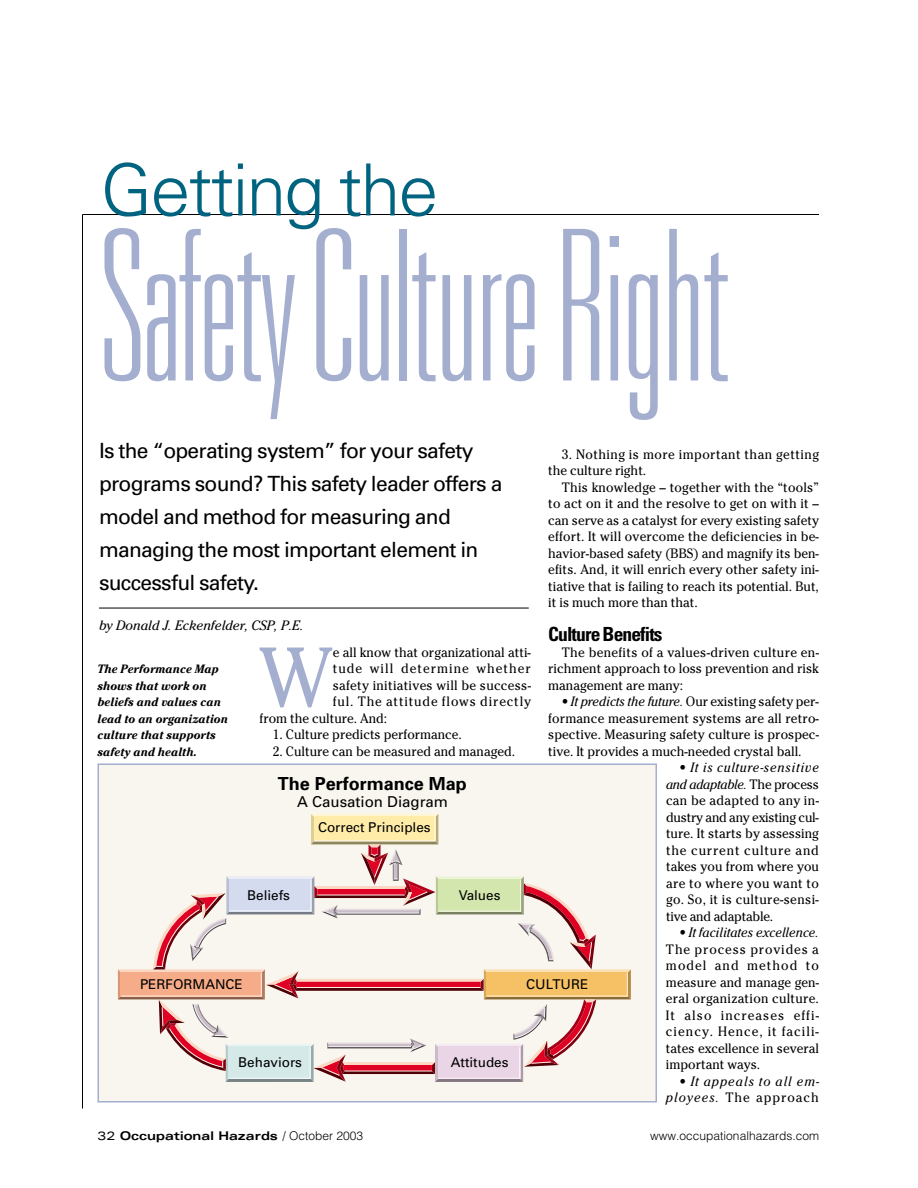
<style>
.page{position:relative;width:918px;height:1188px;background:#fff}
.page>*{position:absolute;margin:0;border:0;box-sizing:border-box;transform-origin:0 0}
.t1{font:100 ultra-condensed 210px "Univers";letter-spacing:-.01em;color:#a4afd0}
.t2{font:83.85px "Cheltenham";color:#a4afd0;scale:.95 1}
.t3{font:300 72px "Univers";letter-spacing:-.03em;color:#00637f}
.t4{font:21px/33px "Univers";letter-spacing:-.035em;color:#000}
.t5{font:700 condensed 19.5px "Univers";letter-spacing:-.045em;color:#000}
.t6{font:700 18px "Univers";color:#000}
.t7{font:15px "Univers";color:#000}
.t8{font:13.5px/16.5px "Cheltenham";color:#000;text-align:justify;scale:.95 1}
.t9{font:13.5px "Univers";color:#000}
.t10{font:13.5px/16.5px "Cheltenham";letter-spacing:.035em;color:#000;scale:.95 1}
.t11{font:italic 13.5px/16.5px "Cheltenham";letter-spacing:.08em;color:#000;text-align:right;scale:.95 1}
.t12{font:13.5px "Cheltenham";letter-spacing:.02em;color:#000;scale:.95 1}
.t13{font:italic 13.5px "Cheltenham";color:#000}
.t14{font:13.5px "Cheltenham";letter-spacing:.06em;color:#000;scale:.95 1}
.t15{font:13.5px "Cheltenham";letter-spacing:.08em;color:#000;scale:.95 1}
.t16{font:italic 700 12px/16.5px "Cheltenham";color:#000;scale:.95 1}
.t17{font:700 expanded 12px "Univers";color:#000}
.t18{font:300 12px "Helvetica";color:#000}
.s1{font-style:italic}
.s2{font-style:normal}
.s3{font-weight:400}
.s4{font-family:"Helvetica";font-weight:300;font-stretch:normal}
</style>
<div class="page">
<hr style="left:82px;top:214px;width:1px;height:894px;background:#000">
<hr style="left:82px;top:214px;width:737px;height:1px;background:#000">
<hr style="left:99px;top:608px;width:430px;height:1px;background:#000">
<div style="left:98px;top:764px;width:558px;height:338px;background:#f9f6ef"></div>
<svg style="left:118px;top:814px;width:513px;height:268px"></svg>
<div style="left:98px;top:764px;width:559px;height:338px;border:2px solid #a4afd0"></div>
<h3 class="t3" style="left:100px;top:163px;width:339px">Getting the</h3>
<h1 class="t1" style="left:100px;top:229px;width:631px">Safety Culture Right</h1>
<h3 class="t4" style="left:99px;top:436px;width:405px">Is the “operating system” for your safety programs sound? This safety leader offers a model and method for measuring and managing the most important element in successful safety.</h3>
<p class="t13" style="left:99px;top:621px;width:206px">by Donald J. Eckenfelder, CSP, P.E.</p>
<h2 class="t2" style="left:260px;top:647px;width:79px">W</h2>
<p class="t8" style="left:333px;top:645px;width:210px">e all know that organizational atti-</p>
<p class="t10" style="left:548px;top:447px;width:287px;text-indent:13px">3. Nothing is more important than getting the culture right.</p>
<p class="t8" style="left:548px;top:480px;width:287px;text-indent:13px">This knowledge – together with the “tools” to act on it and the resolve to get on with it – can serve as a catalyst for every existing safety effort. It will overcome the deficiencies in be&shy;havior-based safety (BBS) and magnify its ben&shy;efits. And, it will enrich every other safety ini&shy;tiative that is failing to reach its potential. But, it is much more than that.</p>
<h3 class="t5" style="left:548px;top:626px;width:116px">Culture Benefits</h3>
<p class="t8" style="left:548px;top:645px;width:287px;text-indent:13px">The benefits of a values-driven culture en&shy;richment approach to loss prevention and risk management are many:</p>
<p class="t8" style="left:548px;top:695px;width:287px;text-indent:13px">• <span class="s1">It predicts the future.</span> Our existing safety per&shy;formance measurement systems are all retro&shy;spective. Measuring safety culture is prospec&shy;tive. It provides a much-needed crystal ball.</p>
<p class="t8" style="left:666px;top:761px;width:163px;text-indent:13px">• <span class="s1">It is culture-sensitive and adaptable.</span> The process can be adapted to any in&shy;dustry and any existing cul&shy;ture. It starts by assessing the current culture and takes you from where you are to where you want to go. So, it is culture-sensi&shy;tive and adaptable.</p>
<p class="t8" style="left:666px;top:926px;width:163px;text-indent:14px">• <span class="s1">It facilitates excellence.<br></span>The process provides a model and method to measure and manage gen&shy;eral organization culture.<br>It also increases effi&shy;ciency. Hence, it facili&shy;tates excellence in several important ways.</p>
<p class="t11" style="left:666px;top:1074px;width:163px"><span class="s2">•</span> It appeals to all em&shy;ployees. <span class="s2">The approach</span></p>
<p class="t15" style="left:333px;top:664px;width:210px">tude will determine whether</p>
<p class="t12" style="left:333px;top:680px;width:210px">safety initiatives will be success-</p>
<p class="t14" style="left:333px;top:697px;width:210px">ful. The attitude flows directly</p>
<p class="t8" style="left:259px;top:711px;width:136px">from the culture. And:</p>
<p class="t8" style="left:273px;top:728px;width:200px">1. Culture predicts performance.</p>
<p class="t8" style="left:273px;top:744px;width:256px">2. Culture can be measured and managed.</p>
<p class="t16" style="left:98px;top:662px;width:139px">The Performance Map shows that work on beliefs and values can lead to an organization culture that supports safety and health.</p>
<h3 class="t6" style="left:278px;top:777px;width:191px">The Performance Map</h3>
<p class="t7" style="left:297px;top:796px;width:152px">A Causation Diagram</p>
<p class="t9" style="left:318px;top:823px;width:114px">Correct Principles</p>
<p class="t9" style="left:247px;top:890px;width:44px">Beliefs</p>
<p class="t9" style="left:459px;top:890px;width:43px">Values</p>
<p class="t9" style="left:140px;top:979px;width:104px">PERFORMANCE</p>
<p class="t9" style="left:526px;top:979px;width:64px">CULTURE</p>
<p class="t9" style="left:238px;top:1057px;width:65px">Behaviors</p>
<p class="t9" style="left:451px;top:1057px;width:59px">Attitudes</p>
<p class="t17" style="left:97px;top:1131px;width:267px"><span class="s3">32</span> Occupational Hazards <span class="s4">/ October 2003</span></p>
<p class="t18" style="left:650px;top:1131px;width:170px">www.occupationalhazards.com</p>
</div>
